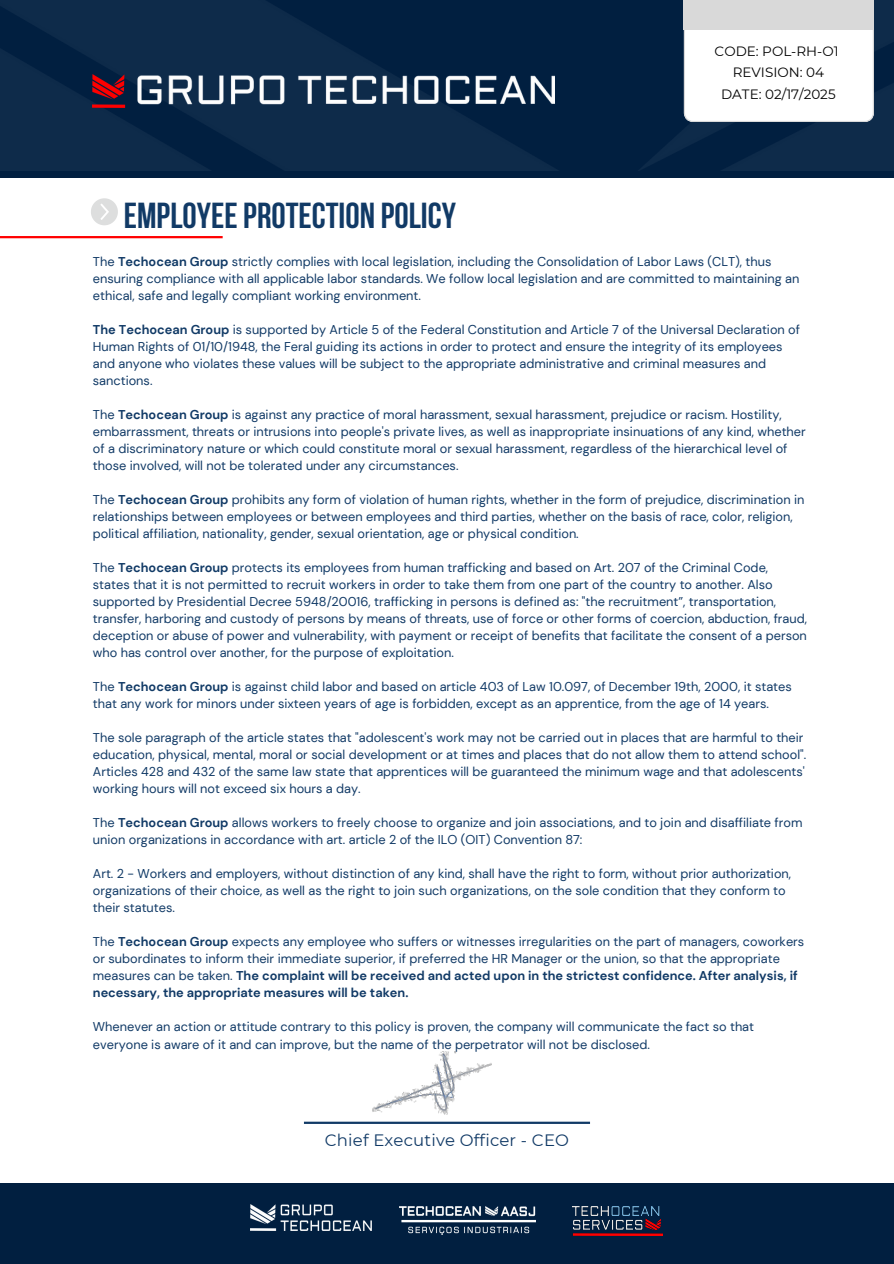
<style>
.page{position:relative;width:894px;height:1264px;background:#fff}
.page>*{position:absolute;margin:0;border:0;box-sizing:border-box;transform-origin:0 0}
.t1{font:700 36px "Bebas Neue";color:#113a66}
.t2{font:16.5px "Montserrat";letter-spacing:.01em;color:#113a66}
.t3{font:13.5px/21.5px "Montserrat";color:#000;text-align:center}
.t4{font:12.75px/17px "DM Sans";color:#113a66}
.s1{font-weight:700}
</style>
<div class="page">
<div style="left:0;top:0;width:893px;height:178px;background:#011f40"></div>
<img style="left:0;top:0;width:893px;height:171px">
<img style="left:295px;top:69px;width:259px;height:35px">
<img style="left:93px;top:74px;width:33px;height:34px">
<img style="left:135px;top:74px;width:151px;height:42px">
<div style="left:0;top:1182px;width:893px;height:81px;background:#011f40"></div>
<img style="left:399px;top:1206px;width:137px;height:28px">
<img style="left:250px;top:1204px;width:122px;height:26px">
<hr style="left:304px;top:1121px;width:286px;height:2px;background:#113a66">
<hr style="left:0;top:236px;width:222px;height:2px;background:#f00">
<svg style="left:91px;top:198px;width:27px;height:27px"></svg>
<div style="left:683px;top:30px;width:190px;height:92px;background:#fff"></div>
<div style="left:683px;top:0;width:190px;height:30px;background:#d9d9d9"></div>
<img style="left:572px;top:1206px;width:90px;height:29px">
<img style="left:353px;top:1051px;width:147px;height:73px">
<p class="t3" style="left:714px;top:40px;width:125px">CODE: POL-RH-O1<br>REVISION: 04</p>
<p class="t3" style="left:721px;top:83px;width:116px">DATE: 02/17/2025</p>
<p class="t1" style="left:124px;top:201px;width:333px">EMPLOYEE PROTECTION POLICY</p>
<p class="t4" style="left:93px;top:253px;width:708px">The <span class="s1">Techocean Group</span> strictly complies with local legislation, including the Consolidation of Labor Laws (CLT), thus ensuring compliance with all applicable labor standards. We follow local legislation and are committed to maintaining an ethical, safe and legally compliant working environment.</p>
<p class="t4" style="left:93px;top:321px;width:708px"><span class="s1">The Techocean Group</span> is supported by Article 5 of the Federal Constitution and Article 7 of the Universal Declaration of Human Rights of 01/10/1948, the Feral guiding its actions in order to protect and ensure the integrity of its employees and anyone who violates these values will be subject to the appropriate administrative and criminal measures and sanctions.</p>
<p class="t4" style="left:93px;top:406px;width:714px">The <span class="s1">Techocean Group</span> is against any practice of moral harassment, sexual harassment, prejudice or racism. Hostility, embarrassment, threats or intrusions into people's private lives, as well as inappropriate insinuations of any kind, whether of a discriminatory nature or which could constitute moral or sexual harassment, regardless of the hierarchical level of those involved, will not be tolerated under any circumstances.</p>
<h3 class="t4" style="left:93px;top:491px;width:712px">The <span class="s1">Techocean Group</span> prohibits any form of violation of human rights, whether in the form of prejudice, discrimination in relationships between employees or between employees and third parties, whether on the basis of race, color, religion, political affiliation, nationality, gender, sexual orientation, age or physical condition.</h3>
<h1 class="t4" style="left:93px;top:559px;width:715px">The <span class="s1">Techocean Group</span> protects its employees from human trafficking and based on Art. 207 of the Criminal Code, states that it is not permitted to recruit workers in order to take them from one part of the country to another. Also supported by Presidential Decree 5948/20016, trafficking in persons is defined as: "the recruitment”, transportation, transfer, harboring and custody of persons by means of threats, use of force or other forms of coercion, abduction, fraud, deception or abuse of power and vulnerability, with payment or receipt of benefits that facilitate the consent of a person who has control over another, for the purpose of exploitation.</h1>
<p class="t4" style="left:93px;top:678px;width:700px">The <span class="s1">Techocean Group</span> is against child labor and based on article 403 of Law 10.097, of December 19th, 2000, it states that any work for minors under sixteen years of age is forbidden, except as an apprentice, from the age of 14 years.</p>
<p class="t4" style="left:93px;top:729px;width:714px">The sole paragraph of the article states that "adolescent's work may not be carried out in places that are harmful to their education, physical, mental, moral or social development or at times and places that do not allow them to attend school".<br>Articles 428 and 432 of the same law state that apprentices will be guaranteed the minimum wage and that adolescents' working hours will not exceed six hours a day.</p>
<p class="t4" style="left:93px;top:814px;width:710px">The <span class="s1">Techocean Group</span> allows workers to freely choose to organize and join associations, and to join and disaffiliate from union organizations in accordance with art. article 2 of the ILO (OIT) Convention 87:</p>
<p class="t4" style="left:93px;top:865px;width:699px">Art. 2 - Workers and employers, without distinction of any kind, shall have the right to form, without prior authorization, organizations of their choice, as well as the right to join such organizations, on the sole condition that they conform to their statutes.</p>
<p class="t4" style="left:93px;top:933px;width:712px">The <span class="s1">Techocean Group</span> expects any employee who suffers or witnesses irregularities on the part of managers, coworkers or subordinates to inform their immediate superior, if preferred the HR Manager or the union, so that the appropriate measures can be taken. <span class="s1">The complaint will be received and acted upon in the strictest confidence. After analysis, if necessary, the appropriate measures will be taken.</span></p>
<p class="t4" style="left:93px;top:1018px;width:662px">Whenever an action or attitude contrary to this policy is proven, the company will communicate the fact so that everyone is aware of it and can improve, but the name of the perpetrator will not be disclosed.</p>
<p class="t2" style="left:325px;top:1130px;width:245px">Chief Executive Officer - CEO</p>
</div>
